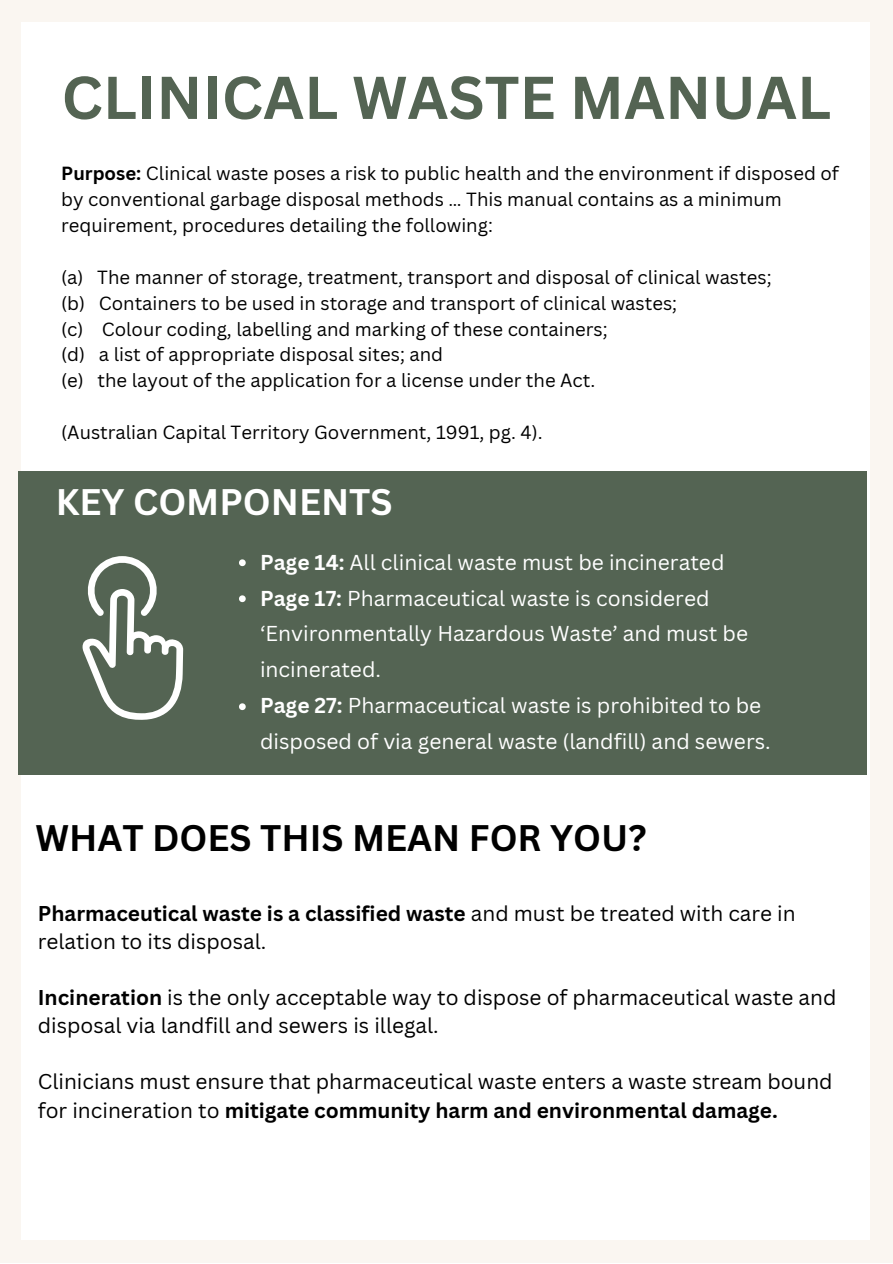
<style>
.page{position:relative;width:893px;height:1264px;background:#fff}
.page>*{position:absolute;margin:0;border:0;box-sizing:border-box;transform-origin:0 0}
.t1{font:700 58.95px "Canva Sans";color:#546453}
.t2{font:700 36px "Canva Sans";color:#000}
.t3{font:700 36px "Canva Sans";color:#fff}
.t4{font:21px/36px "Canva Sans";color:#fff}
.t5{font:20.85px/28px "Canva Sans";color:#000}
.t6{font:18.45px/25.8px "Canva Sans";color:#000}
.s1{font-weight:700}
</style>
<div class="page">
<div style="left:0;top:0;width:892px;height:1262px;background:#faf6f1"></div>
<div style="left:21px;top:23px;width:848px;height:1217px;background:#fff"></div>
<div style="left:18px;top:471px;width:848px;height:303px;background:#546453"></div>
<svg style="left:82px;top:556px;width:101px;height:164px"></svg>
<svg style="left:239px;top:559px;width:7px;height:7px"></svg>
<svg style="left:239px;top:595px;width:7px;height:7px"></svg>
<svg style="left:239px;top:703px;width:7px;height:7px"></svg>
<p class="t1" style="left:62px;top:56px;width:771px">CLINICAL WASTE MANUAL</p>
<p class="t6" style="left:61px;top:160px;width:779px"><span class="s1">Purpose:</span> Clinical waste poses a risk to public health and the environment if disposed of by conventional garbage disposal methods … This manual contains as a minimum requirement, procedures detailing the following:</p>
<p class="t6" style="left:61px;top:264px;width:711px">(a) The manner of storage, treatment, transport and disposal of clinical wastes;</p>
<p class="t6" style="left:61px;top:290px;width:617px">(b) Containers to be used in storage and transport of clinical wastes;</p>
<p class="t6" style="left:61px;top:315px;width:548px">(c) Colour coding, labelling and marking of these containers;</p>
<p class="t6" style="left:61px;top:341px;width:383px">(d) a list of appropriate disposal sites; and</p>
<p class="t6" style="left:61px;top:367px;width:535px">(e) the layout of the application for a license under the Act.</p>
<p class="t6" style="left:61px;top:419px;width:483px">(Australian Capital Territory Government, 1991, pg. 4).</p>
<p class="t3" style="left:56px;top:476px;width:338px">KEY COMPONENTS</p>
<p class="t4" style="left:260px;top:543px;width:466px"><span class="s1">Page 14:</span> All clinical waste must be incinerated</p>
<p class="t4" style="left:260px;top:579px;width:489px"><span class="s1">Page 17:</span> Pharmaceutical waste is considered ‘Environmentally Hazardous Waste’ and must be incinerated.</p>
<p class="t4" style="left:260px;top:687px;width:512px"><span class="s1">Page 27:</span> Pharmaceutical waste is prohibited to be disposed of via general waste (landfill) and sewers.</p>
<p class="t2" style="left:35px;top:812px;width:612px">WHAT DOES THIS MEAN FOR YOU?</p>
<p class="t5" style="left:38px;top:898px;width:759px"><span class="s1">Pharmaceutical waste is a classified waste</span> and must be treated with care in relation to its disposal.</p>
<p class="t5" style="left:38px;top:982px;width:800px"><span class="s1">Incineration</span> is the only acceptable way to dispose of pharmaceutical waste and disposal via landfill and sewers is illegal.</p>
<p class="t5" style="left:38px;top:1067px;width:796px">Clinicians must ensure that pharmaceutical waste enters a waste stream bound for incineration to <span class="s1">mitigate community harm and environmental damage.</span></p>
</div>
